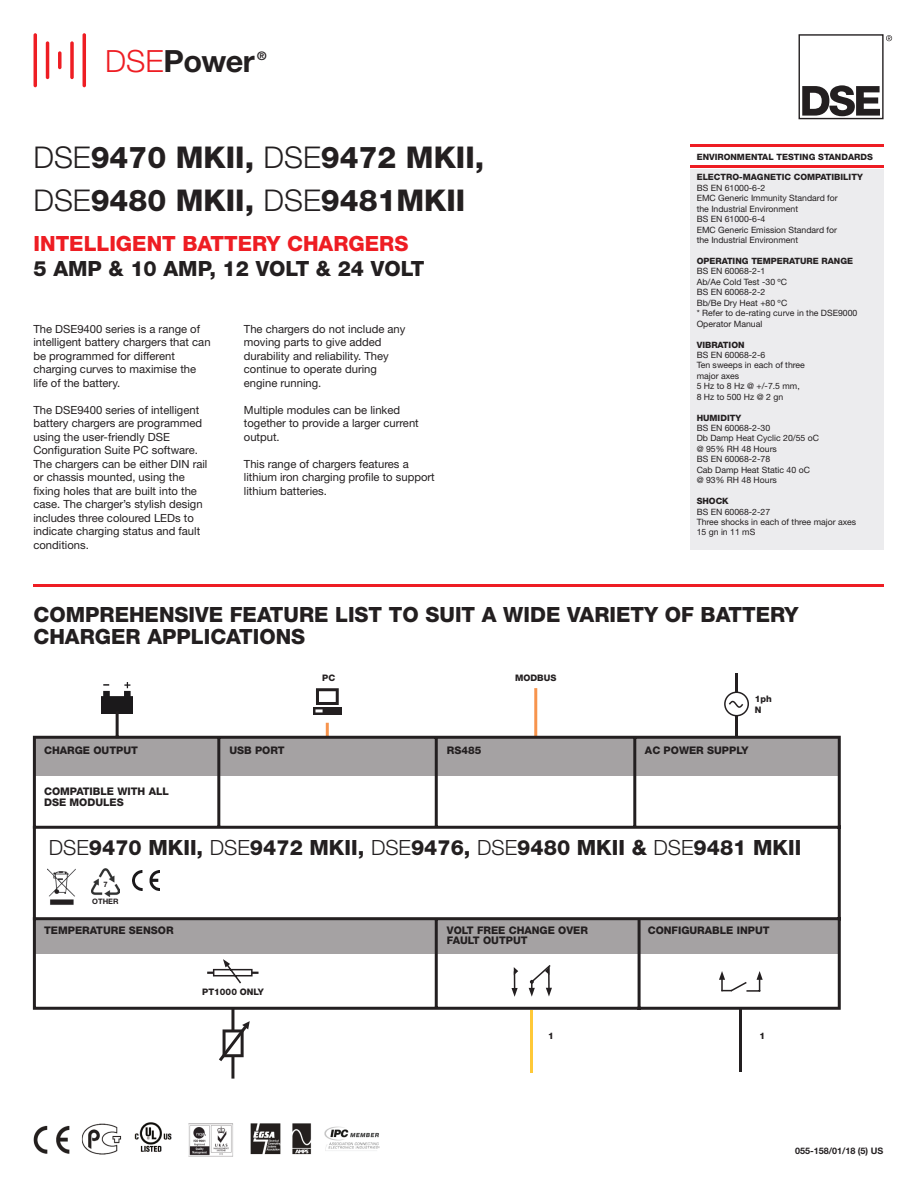
<style>
.page{position:relative;width:918px;height:1188px;background:#fff}
.page>*{position:absolute;margin:0;border:0;box-sizing:border-box;transform-origin:0 0}
.t1{font:700 30.6px "Helvetica Neue";letter-spacing:-.02em;color:#231f20}
.t2{font:800 30px/43.5px "Helvetica Neue";color:#231f20}
.t3{font:800 21px/22.5px "Helvetica Neue";color:#231f20}
.t4{font:800 21px "Helvetica Neue";color:#ee1d23}
.t5{font:700 11.85px "Helvetica Neue";color:#231f20}
.t6{font:11.25px/13.5px "Helvetica Neue";color:#231f20}
.t7{font:800 10.5px/10.5px "Helvetica Neue";color:#231f20}
.t8{font:800 9px/10.5px "Helvetica Neue";color:#231f20}
.t9{font:700 9px "Helvetica Neue";color:#231f20}
.t10{font:8.7px/10.5px "Helvetica Neue";color:#231f20}
.t11{font:800 8.7px "Helvetica Neue";color:#231f20}
.t12{font:700 7.5px "Helvetica Neue";color:#231f20}
.s1{font-weight:300;color:#ee1d23}
.s2{font-weight:300}
</style>
<div class="page">
<svg style="left:799px;top:34px;width:93px;height:85px"></svg>
<div style="left:690px;top:169px;width:194px;height:380px;background:#ececee"></div>
<hr style="left:690px;top:144px;width:194px;height:3px;background:#ee1d23">
<hr style="left:690px;top:165px;width:194px;height:3px;background:#ee1d23">
<hr style="left:33px;top:584px;width:851px;height:3px;background:#ee1d23">
<img style="left:33px;top:1122px;width:347px;height:35px">
<svg style="left:58px;top:51px;width:4px;height:18px"></svg>
<hr style="left:46px;top:41px;width:3px;height:38px;background:#ee1d23;border-radius:2px">
<hr style="left:34px;top:33px;width:3px;height:54px;background:#ee1d23;border-radius:2px">
<hr style="left:83px;top:33px;width:3px;height:54px;background:#ee1d23;border-radius:2px">
<svg style="left:70px;top:41px;width:4px;height:38px"></svg>
<hr style="left:534px;top:688px;width:3px;height:51px;background:#f7944d">
<div style="left:313px;top:707px;width:28px;height:8px;background:#231f20"></div>
<svg style="left:315px;top:688px;width:24px;height:23px"></svg>
<hr style="left:530px;top:1010px;width:3px;height:62px;background:#ffc938">
<img style="left:101px;top:682px;width:32px;height:29px">
<svg style="left:33px;top:711px;width:808px;height:299px"></svg>
<hr style="left:735px;top:673px;width:3px;height:64px;background:#231f20">
<svg style="left:724px;top:692px;width:25px;height:24px"></svg>
<hr style="left:231px;top:1009px;width:3px;height:70px;background:#231f20">
<svg style="left:219px;top:1021px;width:31px;height:40px"></svg>
<hr style="left:207px;top:972px;width:52px;height:2px;background:#231f20">
<svg style="left:213px;top:959px;width:40px;height:24px"></svg>
<hr style="left:739px;top:1009px;width:3px;height:62px;background:#231f20">
<svg style="left:719px;top:971px;width:44px;height:21px"></svg>
<svg style="left:529px;top:965px;width:23px;height:32px"></svg>
<svg style="left:511px;top:967px;width:7px;height:30px"></svg>
<h1 class="t1" style="left:105px;top:43px;width:151px"><span class="s1">DSE</span>Power</h1>
<p class="t5" style="left:257px;top:49px;width:11px">®</p>
<h2 class="t2" style="left:34px;top:135px;width:452px"><span class="s2">DSE</span>9470 MKII, <span class="s2">DSE</span>9472 MKII,<br><span class="s2">DSE</span>9480 MKII, <span class="s2">DSE</span>9481MKII</h2>
<h3 class="t4" style="left:34px;top:231px;width:376px">INTELLIGENT BATTERY CHARGERS</h3>
<h3 class="t3" style="left:34px;top:257px;width:392px">5 AMP &amp; 10 AMP, 12 VOLT &amp; 24 VOLT</h3>
<p class="t6" style="left:33px;top:322px;width:179px">The DSE9400 series is a range of intelligent battery chargers that can be programmed for different charging curves to maximise the life of the battery.</p>
<p class="t6" style="left:33px;top:403px;width:176px">The DSE9400 series of intelligent battery chargers are programmed using the user-friendly DSE<br>Configuration Suite PC software.<br>The chargers can be either DIN rail or chassis mounted, using the fixing holes that are built into the case. The charger’s stylish design includes three coloured LEDs to indicate charging status and fault conditions.</p>
<p class="t6" style="left:244px;top:322px;width:163px">The chargers do not include any moving parts to give added durability and reliability. They continue to operate during engine running.</p>
<p class="t6" style="left:244px;top:403px;width:176px">Multiple modules can be linked together to provide a larger current output.</p>
<p class="t6" style="left:244px;top:457px;width:192px">This range of chargers features a lithium iron charging profile to support lithium batteries.</p>
<p class="t11" style="left:697px;top:151px;width:178px">ENVIRONMENTAL TESTING STANDARDS</p>
<p class="t11" style="left:697px;top:172px;width:168px">ELECTRO-MAGNETIC COMPATIBILITY</p>
<p class="t10" style="left:697px;top:182px;width:143px">BS EN 61000-6-2<br>EMC Generic Immunity Standard for the Industrial Environment<br>BS EN 61000-6-4<br>EMC Generic Emission Standard for the Industrial Environment</p>
<p class="t11" style="left:697px;top:256px;width:158px">OPERATING TEMPERATURE RANGE</p>
<p class="t10" style="left:697px;top:266px;width:162px">BS EN 60068-2-1<br>Ab/Ae Cold Test -30 ºC<br>BS EN 60068-2-2<br>Bb/Be Dry Heat +80 ºC<br>* Refer to de-rating curve in the DSE9000<br>Operator Manual</p>
<p class="t11" style="left:697px;top:339px;width:49px">VIBRATION</p>
<p class="t10" style="left:697px;top:349px;width:110px">BS EN 60068-2-6<br>Ten sweeps in each of three major axes<br>5 Hz to 8 Hz @ +/-7.5 mm,<br>8 Hz to 500 Hz @ 2 gn</p>
<p class="t11" style="left:697px;top:412px;width:46px">HUMIDITY</p>
<p class="t10" style="left:697px;top:423px;width:124px">BS EN 60068-2-30<br>Db Damp Heat Cyclic 20/55 oC @ 95% RH 48 Hours<br>BS EN 60068-2-78<br>Cab Damp Heat Static 40 oC<br>@ 93% RH 48 Hours</p>
<p class="t11" style="left:697px;top:496px;width:34px">SHOCK</p>
<p class="t10" style="left:697px;top:506px;width:161px">BS EN 60068-2-27<br>Three shocks in each of three major axes<br>15 gn in 11 mS</p>
<h3 class="t3" style="left:33px;top:603px;width:767px">COMPREHENSIVE FEATURE LIST TO SUIT A WIDE VARIETY OF BATTERY<br>CHARGER APPLICATIONS</h3>
<p class="t7" style="left:44px;top:745px;width:95px">CHARGE OUTPUT</p>
<p class="t7" style="left:44px;top:786px;width:126px">COMPATIBLE WITH ALL<br>DSE MODULES</p>
<p class="t7" style="left:229px;top:745px;width:57px">USB PORT</p>
<p class="t8" style="left:322px;top:673px;width:14px">PC</p>
<p class="t8" style="left:515px;top:673px;width:43px">MODBUS</p>
<p class="t8" style="left:755px;top:694px;width:19px">1ph<br>N</p>
<p class="t7" style="left:447px;top:745px;width:36px">RS485</p>
<p class="t7" style="left:645px;top:745px;width:105px">AC POWER SUPPLY</p>
<h3 class="t3" style="left:49px;top:836px;width:754px"><span class="s2">DSE</span>9470 MKII, <span class="s2">DSE</span>9472 MKII, <span class="s2">DSE</span>9476, <span class="s2">DSE</span>9480 MKII &amp; <span class="s2">DSE</span>9481 MKII</h3>
<p class="t12" style="left:103px;top:880px;width:6px">7</p>
<p class="t12" style="left:92px;top:897px;width:28px">OTHER</p>
<p class="t7" style="left:44px;top:925px;width:131px">TEMPERATURE SENSOR</p>
<p class="t7" style="left:447px;top:925px;width:143px">VOLT FREE CHANGE OVER<br>FAULT OUTPUT</p>
<p class="t7" style="left:648px;top:925px;width:123px">CONFIGURABLE INPUT</p>
<p class="t8" style="left:202px;top:986px;width:63px">PT1000 ONLY</p>
<p class="t8" style="left:548px;top:1030px;width:7px">1</p>
<p class="t8" style="left:760px;top:1030px;width:7px">1</p>
<p class="t9" style="left:795px;top:1145px;width:90px">055-158/01/18 (5) US</p>
</div>
